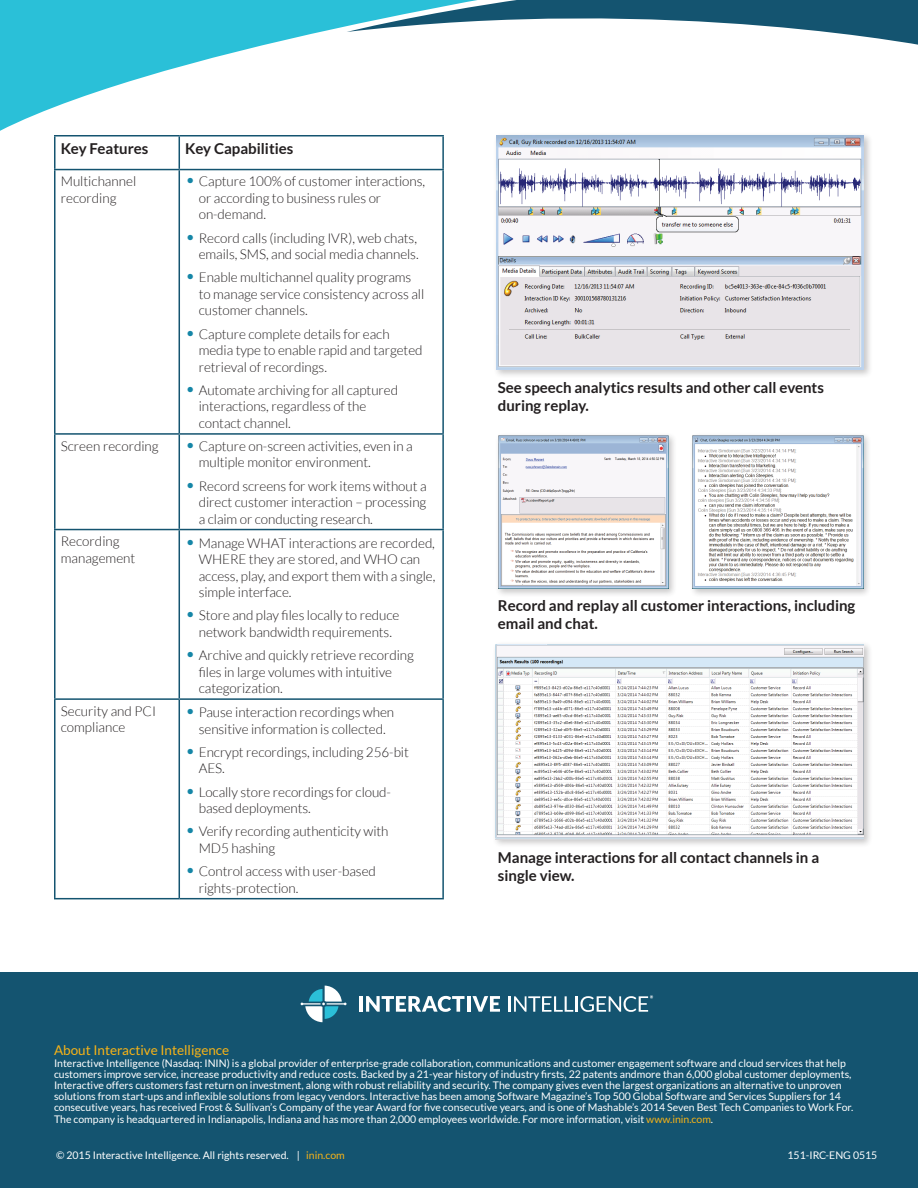
<style>
.page{position:relative;width:918px;height:1188px;background:#fff}
.page>*{position:absolute;margin:0;border:0;box-sizing:border-box;transform-origin:0 0}
.t1{font:700 15px/18px "Lato";color:#231f20}
.t2{font:300 13.5px/16.5px "Lato";letter-spacing:-.005em;color:#231f20}
.t3{font:13.5px "Lato";color:#f7b317}
.t4{font:10.5px/11.2px "Lato";color:#fff}
.s1{font-size:18px;color:#1586a7}
.s2{color:#f7b317}
</style>
<div class="page">
<svg style="left:0;top:0;width:442px;height:147px"></svg>
<svg style="left:347px;top:0;width:571px;height:48px"></svg>
<div style="left:0;top:972px;width:918px;height:216px;background:#145470"></div>
<svg style="left:301px;top:986px;width:46px;height:36px"></svg>
<hr style="left:359px;top:996px;width:4px;height:16px;background:#fff">
<svg style="left:366px;top:996px;width:99px;height:16px"></svg>
<hr style="left:467px;top:996px;width:3px;height:16px;background:#fff">
<svg style="left:472px;top:996px;width:28px;height:16px"></svg>
<svg style="left:508px;top:995px;width:145px;height:17px"></svg>
<hr style="left:54px;top:135px;width:125px;height:1px;background:#145470">
<hr style="left:54px;top:136px;width:2px;height:33px;background:#145470">
<hr style="left:179px;top:135px;width:265px;height:1px;background:#145470">
<hr style="left:179px;top:136px;width:1px;height:33px;background:#145470">
<hr style="left:442px;top:136px;width:2px;height:33px;background:#145470">
<hr style="left:54px;top:169px;width:125px;height:1px;background:#145470">
<hr style="left:179px;top:169px;width:265px;height:1px;background:#145470">
<hr style="left:54px;top:170px;width:2px;height:263px;background:#145470">
<hr style="left:179px;top:170px;width:1px;height:263px;background:#145470">
<hr style="left:442px;top:170px;width:2px;height:263px;background:#145470">
<hr style="left:54px;top:433px;width:125px;height:2px;background:#145470">
<hr style="left:54px;top:435px;width:2px;height:94px;background:#145470">
<hr style="left:179px;top:433px;width:265px;height:2px;background:#145470">
<hr style="left:179px;top:435px;width:1px;height:94px;background:#145470">
<hr style="left:442px;top:435px;width:2px;height:94px;background:#145470">
<hr style="left:54px;top:529px;width:125px;height:1px;background:#145470">
<hr style="left:54px;top:530px;width:2px;height:168px;background:#145470">
<hr style="left:179px;top:529px;width:265px;height:1px;background:#145470">
<hr style="left:179px;top:530px;width:1px;height:168px;background:#145470">
<hr style="left:442px;top:530px;width:2px;height:168px;background:#145470">
<hr style="left:54px;top:698px;width:125px;height:2px;background:#145470">
<hr style="left:54px;top:700px;width:2px;height:198px;background:#145470">
<hr style="left:179px;top:698px;width:265px;height:2px;background:#145470">
<hr style="left:179px;top:700px;width:1px;height:198px;background:#145470">
<hr style="left:442px;top:700px;width:2px;height:198px;background:#145470">
<hr style="left:54px;top:898px;width:125px;height:1px;background:#145470">
<hr style="left:179px;top:898px;width:265px;height:1px;background:#145470">
<div style="left:493px;top:132px;width:380px;height:247px;background:#231f20;opacity:.25"></div>
<img style="left:496px;top:135px;width:368px;height:235px">
<div style="left:495px;top:432px;width:182px;height:165px;background:#231f20;opacity:.25"></div>
<img style="left:498px;top:435px;width:171px;height:154px">
<div style="left:689px;top:432px;width:183px;height:166px;background:#231f20;opacity:.25"></div>
<img style="left:693px;top:436px;width:170px;height:153px">
<div style="left:493px;top:641px;width:380px;height:207px;background:#231f20;opacity:.25"></div>
<img style="left:496px;top:644px;width:368px;height:195px">
<p class="t1" style="left:61px;top:139px;width:89px">Key Features</p>
<p class="t1" style="left:185px;top:139px;width:110px">Key Capabilities</p>
<p class="t2" style="left:61px;top:173px;width:77px">Multichannel recording</p>
<p class="t2" style="left:199px;top:173px;width:228px;text-indent:-14px"><span class="s1">•</span> Capture 100% of customer interactions, or according to business rules or on-demand.</p>
<p class="t2" style="left:185px;top:230px;width:235px;text-align:right"><span class="s1">•</span> Record calls (including IVR), web chats, emails, SMS, and social media channels.</p>
<p class="t2" style="left:199px;top:269px;width:227px;text-indent:-14px"><span class="s1">•</span> Enable multichannel quality programs to manage service consistency across all customer channels.</p>
<p class="t2" style="left:199px;top:326px;width:225px;text-indent:-14px"><span class="s1">•</span> Capture complete details for each media type to enable rapid and targeted retrieval of recordings.</p>
<p class="t2" style="left:199px;top:382px;width:201px;text-indent:-14px"><span class="s1">•</span> Automate archiving for all captured interactions, regardless of the contact channel.</p>
<p class="t2" style="left:61px;top:438px;width:99px">Screen recording</p>
<p class="t2" style="left:199px;top:438px;width:215px;text-indent:-14px"><span class="s1">•</span> Capture on-screen activities, even in a multiple monitor environment.</p>
<p class="t2" style="left:199px;top:478px;width:229px;text-align:justify;text-indent:-14px"><span class="s1">•</span> Record screens for work items without a direct customer interaction – processing a claim or conducting research.</p>
<p class="t2" style="left:61px;top:533px;width:76px">Recording management</p>
<p class="t2" style="left:199px;top:535px;width:238px;text-indent:-14px"><span class="s1">•</span> Manage WHAT interactions are recorded, WHERE they are stored, and WHO can access, play, and export them with a single, simple interface.</p>
<p class="t2" style="left:185px;top:607px;width:216px;text-align:center"><span class="s1">•</span> Store and play files locally to reduce network bandwidth requirements.</p>
<p class="t2" style="left:199px;top:647px;width:217px;text-indent:-14px"><span class="s1">•</span> Archive and quickly retrieve recording files in large volumes with intuitive categorization.</p>
<p class="t2" style="left:61px;top:703px;width:97px">Security and PCI compliance</p>
<p class="t2" style="left:185px;top:704px;width:210px;text-align:center"><span class="s1">•</span> Pause interaction recordings when sensitive information is collected.</p>
<p class="t2" style="left:199px;top:744px;width:212px;text-indent:-14px"><span class="s1">•</span> Encrypt recordings, including 256-bit<br>AES.</p>
<p class="t2" style="left:199px;top:784px;width:194px;text-indent:-14px"><span class="s1">•</span> Locally store recordings for cloud&shy;based deployments.</p>
<p class="t2" style="left:199px;top:823px;width:191px;text-indent:-14px"><span class="s1">•</span> Verify recording authenticity with<br>MD5 hashing</p>
<p class="t2" style="left:199px;top:863px;width:179px;text-indent:-14px"><span class="s1">•</span> Control access with user-based rights-protection.</p>
<p class="t1" style="left:498px;top:378px;width:328px">See speech analytics results and other call events during replay.</p>
<p class="t1" style="left:498px;top:596px;width:359px">Record and replay all customer interactions, including email and chat.</p>
<p class="t1" style="left:498px;top:848px;width:323px">Manage interactions for all contact channels in a single view.</p>
<p class="t3" style="left:54px;top:1043px;width:177px">About Interactive Intelligence</p>
<p class="t4" style="left:54px;top:1057px;width:801px">Interactive Intelligence (Nasdaq: ININ) is a global provider of enterprise-grade collaboration, communications and customer engagement software and cloud services that help customers improve service, increase productivity and reduce costs. Backed by a 21-year history of industry firsts, 22 patents andmore than 6,000 global customer deployments, Interactive offers customers fast return on investment, along with robust reliability and security. The company gives even the largest organizations an alternative to unproven solutions from start-ups and inflexible solutions from legacy vendors. Interactive has been among Software Magazine’s Top 500 Global Software and Services Suppliers for 14 consecutive years, has received Frost &amp; Sullivan’s Company of the year Award for five consecutive years, and is one of Mashable’s 2014 Seven Best Tech Companies to Work For.<br>The company is headquartered in Indianapolis, Indiana and has more than 2,000 employees worldwide. For more information, visit <span class="s2">www.inin.com</span>.</p>
<p class="t4" style="left:56px;top:1149px;width:290px">© 2015 Interactive Intelligence. All rights reserved. | <span class="s2">inin.com</span></p>
<p class="t4" style="left:788px;top:1149px;width:91px">151-IRC-ENG 0515</p>
</div>
